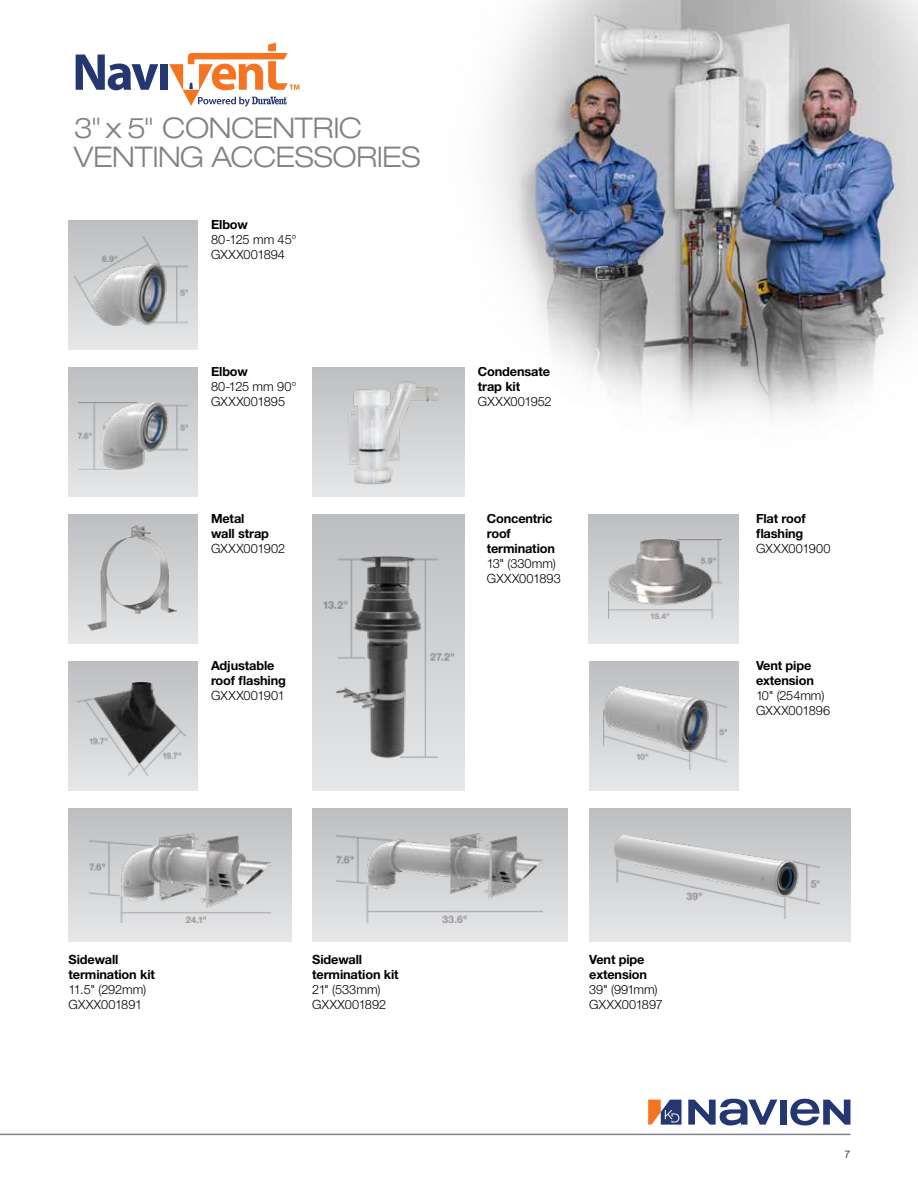
<style>
.page{position:relative;width:918px;height:1188px;background:#fff}
.page>*{position:absolute;margin:0;border:0;box-sizing:border-box;transform-origin:0 0}
.t1{font:300 expanded 28.5px/29.2px "Helvetica Neue LT Pro";letter-spacing:-.015em;color:#808285}
.t2{font:300 12.75px/15px "Helvetica Neue LT Pro";color:#000}
.t3{font:700 12.75px/15px "Helvetica Neue LT Pro";letter-spacing:-.01em;color:#000}
.t4{font:300 10.5px "Helvetica Neue LT Pro";color:#000}
</style>
<div class="page">
<img style="left:492px;top:0;width:426px;height:419px">
<hr style="left:0;top:1134px;width:850px;height:1px;background:#808285">
<svg style="left:648px;top:1100px;width:33px;height:25px"></svg>
<div style="left:780px;top:1100px;width:7px;height:25px;background:#243770"></div>
<svg style="left:688px;top:1099px;width:89px;height:27px"></svg>
<svg style="left:790px;top:1099px;width:60px;height:27px"></svg>
<div style="left:69px;top:808px;width:222px;height:133px;background:linear-gradient(to bottom,#bcbec0,#e6e7e8)"></div>
<img style="left:90px;top:834px;width:180px;height:88px">
<div style="left:312px;top:808px;width:256px;height:133px;background:linear-gradient(to bottom,#bcbec0,#e6e7e8)"></div>
<img style="left:337px;top:834px;width:205px;height:89px">
<div style="left:589px;top:661px;width:150px;height:129px;background:linear-gradient(to bottom,#bcbec0,#e6e7e8)"></div>
<img style="left:603px;top:687px;width:123px;height:82px">
<div style="left:589px;top:808px;width:262px;height:133px;background:linear-gradient(to bottom,#bcbec0,#e6e7e8)"></div>
<img style="left:614px;top:836px;width:206px;height:83px">
<svg style="left:312px;top:514px;width:153px;height:276px;background:#cdced0"></svg>
<img style="left:312px;top:543px;width:153px;height:228px">
<div style="left:69px;top:367px;width:129px;height:129px;background:linear-gradient(to bottom,#bcbec0,#e6e7e8)"></div>
<img style="left:79px;top:403px;width:109px;height:67px">
<div style="left:69px;top:220px;width:129px;height:129px;background:linear-gradient(to bottom,#bcbec0,#e6e7e8)"></div>
<img style="left:75px;top:237px;width:112px;height:89px">
<div style="left:589px;top:514px;width:149px;height:129px;background:linear-gradient(to bottom,#bcbec0,#e6e7e8)"></div>
<img style="left:609px;top:540px;width:112px;height:78px">
<div style="left:69px;top:661px;width:129px;height:129px;background:linear-gradient(to bottom,#bcbec0,#e6e7e8)"></div>
<img style="left:78px;top:682px;width:107px;height:93px">
<div style="left:69px;top:514px;width:129px;height:129px;background:linear-gradient(to bottom,#bcbec0,#e6e7e8)"></div>
<img style="left:87px;top:524px;width:90px;height:106px">
<img style="left:312px;top:367px;width:153px;height:129px">
<svg style="left:76px;top:55px;width:82px;height:35px"></svg>
<div style="left:160px;top:64px;width:8px;height:26px;background:#243770"></div>
<svg style="left:169px;top:43px;width:131px;height:64px"></svg>
<h1 class="t1" style="left:74px;top:113px;width:348px">3" x 5" CONCENTRIC<br>VENTING ACCESSORIES</h1>
<p class="t3" style="left:211px;top:217px;width:39px">Elbow</p>
<p class="t2" style="left:211px;top:232px;width:87px">80-125 mm 45°<br>GXXX001894</p>
<p class="t3" style="left:211px;top:364px;width:39px">Elbow</p>
<p class="t2" style="left:211px;top:379px;width:87px">80-125 mm 90°<br>GXXX001895</p>
<p class="t3" style="left:211px;top:511px;width:60px">Metal wall strap</p>
<p class="t2" style="left:211px;top:541px;width:76px">GXXX001902</p>
<p class="t3" style="left:211px;top:658px;width:76px">Adjustable roof flashing</p>
<p class="t2" style="left:211px;top:688px;width:75px">GXXX001901</p>
<p class="t3" style="left:478px;top:364px;width:74px">Condensate trap kit</p>
<p class="t2" style="left:478px;top:394px;width:75px">GXXX001952</p>
<p class="t3" style="left:487px;top:511px;width:70px">Concentric roof termination</p>
<p class="t2" style="left:487px;top:556px;width:76px">13" (330mm)<br>GXXX001893</p>
<p class="t3" style="left:756px;top:511px;width:51px">Flat roof flashing</p>
<p class="t2" style="left:756px;top:541px;width:76px">GXXX001900</p>
<p class="t3" style="left:756px;top:658px;width:59px">Vent pipe extension</p>
<p class="t2" style="left:756px;top:688px;width:76px">10" (254mm)<br>GXXX001896</p>
<p class="t3" style="left:69px;top:951px;width:88px">Sidewall termination kit</p>
<p class="t2" style="left:69px;top:981px;width:79px">11.5" (292mm)<br>GXXX001891</p>
<p class="t3" style="left:312px;top:951px;width:88px">Sidewall termination kit</p>
<p class="t2" style="left:312px;top:981px;width:75px">21" (533mm)<br>GXXX001892</p>
<p class="t3" style="left:589px;top:951px;width:59px">Vent pipe extension</p>
<p class="t2" style="left:589px;top:981px;width:75px">39" (991mm)<br>GXXX001897</p>
<p class="t4" style="left:845px;top:1148px;width:7px">7</p>
</div>
